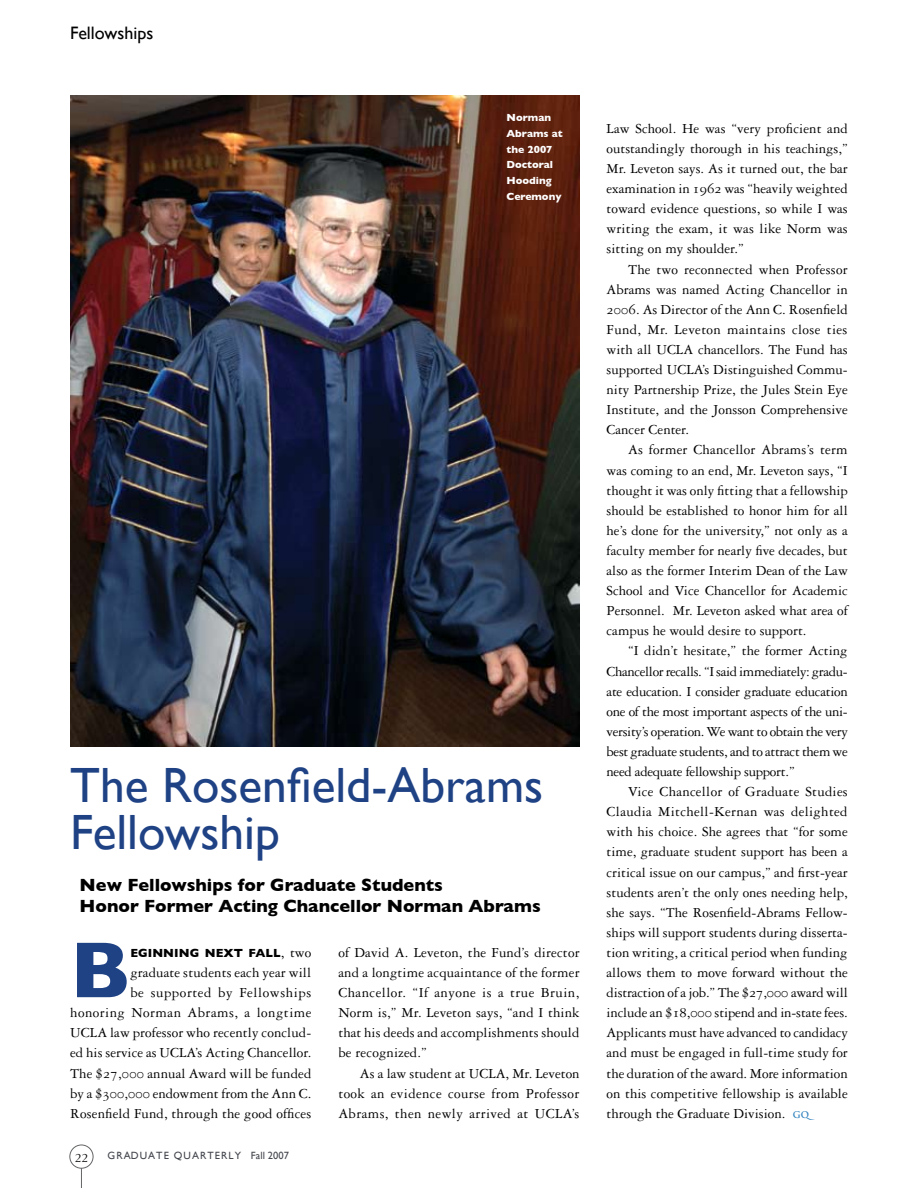
<style>
.page{position:relative;width:918px;height:1188px;background:#fff}
.page>*{position:absolute;margin:0;border:0;box-sizing:border-box;transform-origin:0 0}
.t1{font:700 80.4px "Gill Sans";color:#1f4285}
.t2{font:49.5px/46.5px "Gill Sans";color:#1f4285}
.t3{font:700 18px/21.6px "Gill Sans";color:#000}
.t4{font:18px "Gill Sans";color:#000}
.t5{font:14.7px/20.1px "Garamond Three";letter-spacing:.005em;color:#000;text-align:justify}
.t6{font:700 12px "Gill Sans";letter-spacing:.005em;color:#000}
.t7{font:700 10.5px/15.8px "Gill Sans";color:#fff}
.t8{font:10.5px "Gill Sans";letter-spacing:.1em;color:#44474e}
.s1{font-family:"Garamond Three";font-weight:400;font-size:14.7px}
.s2{font-family:"Garamond Three SC"}
.s3{font-family:"Trajan";font-weight:700;font-size:9px;color:#3283bf}
</style>
<div class="page">
<svg style="left:81px;top:1168px;width:1px;height:20px"></svg>
<img style="left:70px;top:96px;width:510px;height:651px">
<div style="left:70px;top:1145px;width:23px;height:23px;border:1px solid #636466;border-radius:50%"></div>
<p class="t4" style="left:70px;top:23px;width:85px">Fellowships</p>
<p class="t7" style="left:507px;top:110px;width:58px">Norman<br>Abrams at the 2007<br>Doctoral<br>Hooding<br>Ceremony</p>
<p class="t2" style="left:70px;top:762px;width:475px">The Rosenfield-Abrams<br>Fellowship</p>
<p class="t3" style="left:80px;top:874px;width:463px">New Fellowships for Graduate Students<br>Honor Former Acting Chancellor Norman Abrams</p>
<p class="t1" style="left:70px;top:923px;width:62px">B</p>
<p class="t6" style="left:130px;top:946px;width:183px">EGINNING NEXT FALL<span class="s1">, two</span></p>
<p class="t5" style="left:338px;top:942px;width:243px">of David A. Leveton, the Fund’s director and a longtime acquaintance of the former Chancellor. “If anyone is a true Bruin, Norm is,” Mr. Leveton says, “and I think that his deeds and accomplishments should be recognized.”</p>
<p class="t5" style="left:338px;top:1063px;width:243px;text-indent:22px">As a law student at UCLA, Mr. Leveton took an evidence course from Professor Abrams, then newly arrived at UCLA’s</p>
<p class="t5" style="left:70px;top:962px;width:243px;text-align:right">graduate students each year will<br>be supported by Fellowships<br>honoring Norman Abrams, a longtime UCLA law professor who recently conclud&shy;ed his service as UCLA’s Acting Chancellor.<br>The $<span class="s2">27</span>,<span class="s2">000</span> annual Award will be funded by a $<span class="s2">300</span>,<span class="s2">000</span> endowment from the Ann C.<br>Rosenfeld Fund, through the good offces</p>
<p class="t8" style="left:108px;top:1149px;width:183px">GRADUATE QUARTERLY Fall 2007</p>
<p class="t5" style="left:607px;top:118px;width:243px">Law School. He was “very profcient and outstandingly thorough in his teachings,” Mr. Leveton says. As it turned out, the bar examination in <span class="s2">1962</span> was “heavily weighted toward evidence questions, so while I was writing the exam, it was like Norm was sitting on my shoulder.”</p>
<p class="t5" style="left:607px;top:259px;width:243px;text-indent:22px">The two reconnected when Professor Abrams was named Acting Chancellor in <span class="s2">2006</span>. As Director of the Ann C. Rosenfeld Fund, Mr. Leveton maintains close ties with all UCLA chancellors. The Fund has supported UCLA’s Distinguished Commu&shy;nity Partnership Prize, the Jules Stein Eye Institute, and the Jonsson Comprehensive Cancer Center.</p>
<p class="t5" style="left:607px;top:440px;width:244px;text-indent:22px">As former Chancellor Abrams’s term was coming to an end, Mr. Leveton says, “I thought it was only ftting that a fellowship should be established to honor him for all he’s done for the university,” not only as a faculty member for nearly fve decades, but also as the former Interim Dean of the Law School and Vice Chancellor for Academic Personnel. Mr. Leveton asked what area of campus he would desire to support.</p>
<p class="t5" style="left:607px;top:641px;width:243px;text-indent:22px">“I didn’t hesitate,” the former Acting Chancellor recalls. “I said immediately: gradu&shy;ate education. I consider graduate education one of the most important aspects of the uni&shy;versity’s operation. We want to obtain the very best graduate students, and to attract them we need adequate fellowship support.”</p>
<p class="t5" style="left:607px;top:782px;width:243px;text-indent:22px">Vice Chancellor of Graduate Studies Claudia Mitchell-Kernan was delighted with his choice. She agrees that “for some time, graduate student support has been a critical issue on our campus,” and frst-year students aren’t the only ones needing help, she says. “The Rosenfeld-Abrams Fellow&shy;ships will support students during disserta&shy;tion writing, a critical period when funding allows them to move forward without the distraction of a job.” The $<span class="s2">27</span>,<span class="s2">000</span> award will include an $<span class="s2">18</span>,<span class="s2">000</span> stipend and in-state fees.<br>Applicants must have advanced to candidacy and must be engaged in full-time study for the duration of the award. More information on this competitive fellowship is available through the Graduate Division. <span class="s3">GQ</span></p>
</div>
